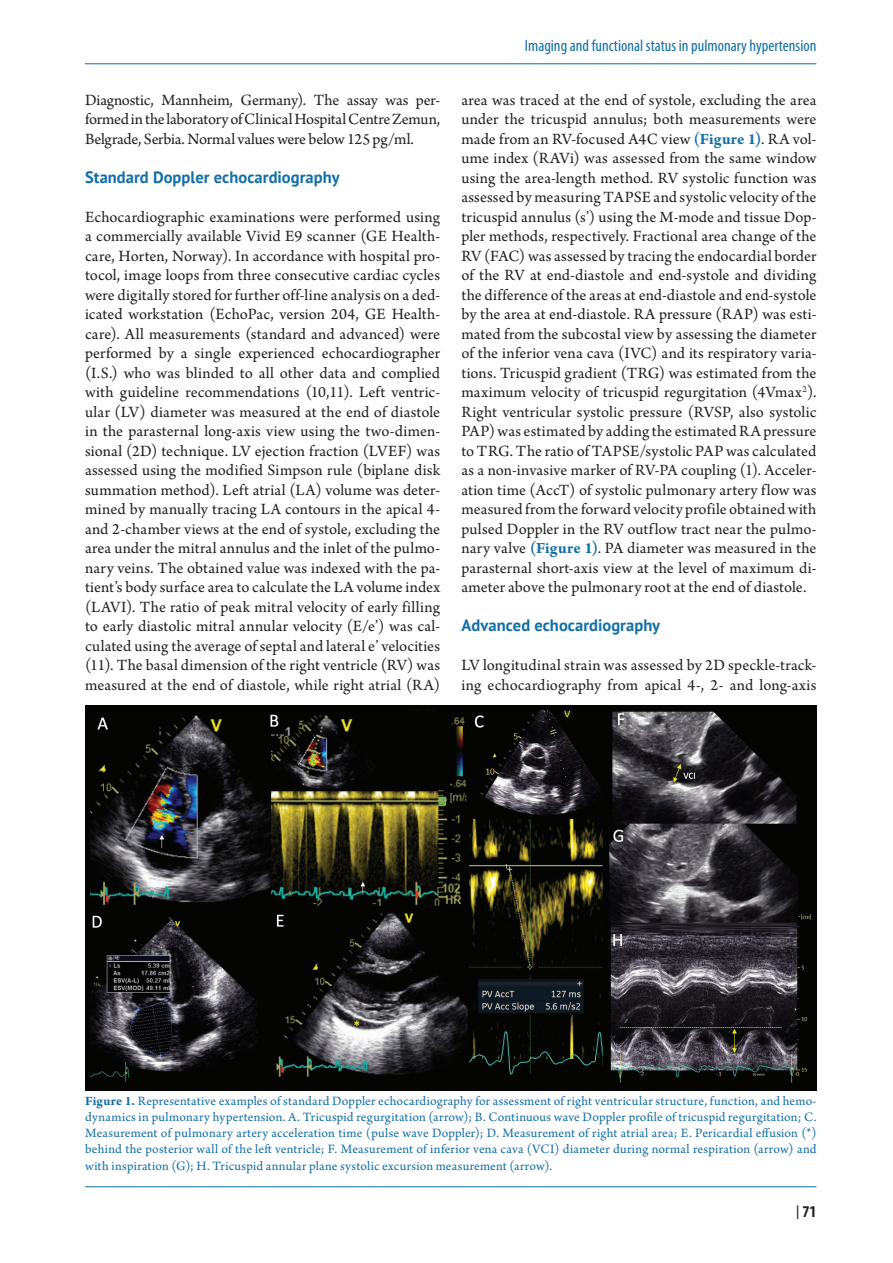
<style>
.page{position:relative;width:893px;height:1263px;background:#fff}
.page>*{position:absolute;margin:0;border:0;box-sizing:border-box;transform-origin:0 0}
.t1{font:16.5px/19.5px "Arno Pro";letter-spacing:.005em;color:#231f20;text-align:justify}
.t2{font:700 16.5px "PT Sans";letter-spacing:.005em;color:#126fa7}
.t3{font:condensed 16.5px "Myriad Pro";color:#126fa7}
.t4{font:700 condensed 16.5px "Myriad Pro";color:#231f20}
.t5{font:13.5px/16.2px "Arno Pro";letter-spacing:.02em;color:#126fa7;text-align:justify}
.s1{font-weight:700;color:#126fa7}
.s2{font-weight:700}
.s3{font-family:"PT Sans";font-weight:400;font-stretch:normal}
</style>
<div class="page">
<hr style="left:85px;top:63px;width:731px;height:1px;background:#126fa7">
<hr style="left:85px;top:1186px;width:731px;height:1px;background:#126fa7">
<img style="left:85px;top:706px;width:731px;height:384px">
<p class="t1" style="left:85px;top:91px;width:357px">Diagnostic, Mannheim, Germany). The assay was per&shy;formed in the laboratory of Clinical Hospital Centre Zemun, Belgrade, Serbia. Normal values were below 125 pg/ml.</p>
<p class="t2" style="left:85px;top:166px;width:256px">Standard Doppler echocardiography</p>
<p class="t1" style="left:85px;top:208px;width:357px">Echocardiographic examinations were performed using a commercially available Vivid E9 scanner (GE Health&shy;care, Horten, Norway). In accordance with hospital pro&shy;tocol, image loops from three consecutive cardiac cycles were digitally stored for further off-line analysis on a ded&shy;icated workstation (EchoPac, version 204, GE Health&shy;care). All measurements (standard and advanced) were performed by a single experienced echocardiographer (I.S.) who was blinded to all other data and complied with guideline recommendations (10,11). Left ventric&shy;ular (LV) diameter was measured at the end of diastole in the parasternal long-axis view using the two-dimen&shy;sional (2D) technique. LV ejection fraction (LVEF) was assessed using the modified Simpson rule (biplane disk summation method). Left atrial (LA) volume was deter&shy;mined by manually tracing LA contours in the apical 4- and 2-chamber views at the end of systole, excluding the area under the mitral annulus and the inlet of the pulmo&shy;nary veins. The obtained value was indexed with the pa&shy;tient’s body surface area to calculate the LA volume index (LAVI). The ratio of peak mitral velocity of early filling to early diastolic mitral annular velocity (E/e’) was cal&shy;culated using the average of septal and lateral e’ velocities (11). The basal dimension of the right ventricle (RV) was measured at the end of diastole, while right atrial (RA)</p>
<p class="t3" style="left:525px;top:35px;width:293px">Imaging and functional status in pulmonary hypertension</p>
<p class="t1" style="left:461px;top:91px;width:357px">area was traced at the end of systole, excluding the area under the tricuspid annulus; both measurements were made from an RV-focused A4C view <span class="s1">(Figure 1)</span>. RA vol&shy;ume index (RAVi) was assessed from the same window using the area-length method. RV systolic function was assessed by measuring TAPSE and systolic velocity of the tricuspid annulus (s’) using the M-mode and tissue Dop&shy;pler methods, respectively. Fractional area change of the RV (FAC) was assessed by tracing the endocardial border of the RV at end-diastole and end-systole and dividing the difference of the areas at end-diastole and end-systole by the area at end-diastole. RA pressure (RAP) was esti&shy;mated from the subcostal view by assessing the diameter of the inferior vena cava (IVC) and its respiratory varia&shy;tions. Tricuspid gradient (TRG) was estimated from the maximum velocity of tricuspid regurgitation (4Vmax<sup>2</sup>).<br>Right ventricular systolic pressure (RVSP, also systolic PAP) was estimated by adding the estimated RA pressure to TRG. The ratio of TAPSE/systolic PAP was calculated as a non-invasive marker of RV-PA coupling (1). Acceler&shy;ation time (AccT) of systolic pulmonary artery flow was measured from the forward velocity profile obtained with pulsed Doppler in the RV outflow tract near the pulmo&shy;nary valve <span class="s1">(Figure 1)</span>. PA diameter was measured in the parasternal short-axis view at the level of maximum di&shy;ameter above the pulmonary root at the end of diastole.</p>
<p class="t2" style="left:461px;top:614px;width:200px">Advanced echocardiography</p>
<p class="t1" style="left:461px;top:656px;width:357px">LV longitudinal strain was assessed by 2D speckle-track&shy;ing echocardiography from apical 4-, 2- and long-axis</p>
<p class="t5" style="left:85px;top:1093px;width:733px"><span class="s2">Figure 1.</span> Representative examples of standard Doppler echocardiography for assessment of right ventricular structure, function, and hemo&shy;dynamics in pulmonary hypertension. A. Tricuspid regurgitation (arrow); B. Continuous wave Doppler profile of tricuspid regurgitation; C.<br>Measurement of pulmonary artery acceleration time (pulse wave Doppler); D. Measurement of right atrial area; E. Pericardial effusion (*) behind the posterior wall of the left ventricle; F. Measurement of inferior vena cava (VCI) diameter during normal respiration (arrow) and with inspiration (G); H. Tricuspid annular plane systolic excursion measurement (arrow).</p>
<p class="t4" style="left:796px;top:1201px;width:22px"><span class="s3">|</span> 71</p>
</div>
